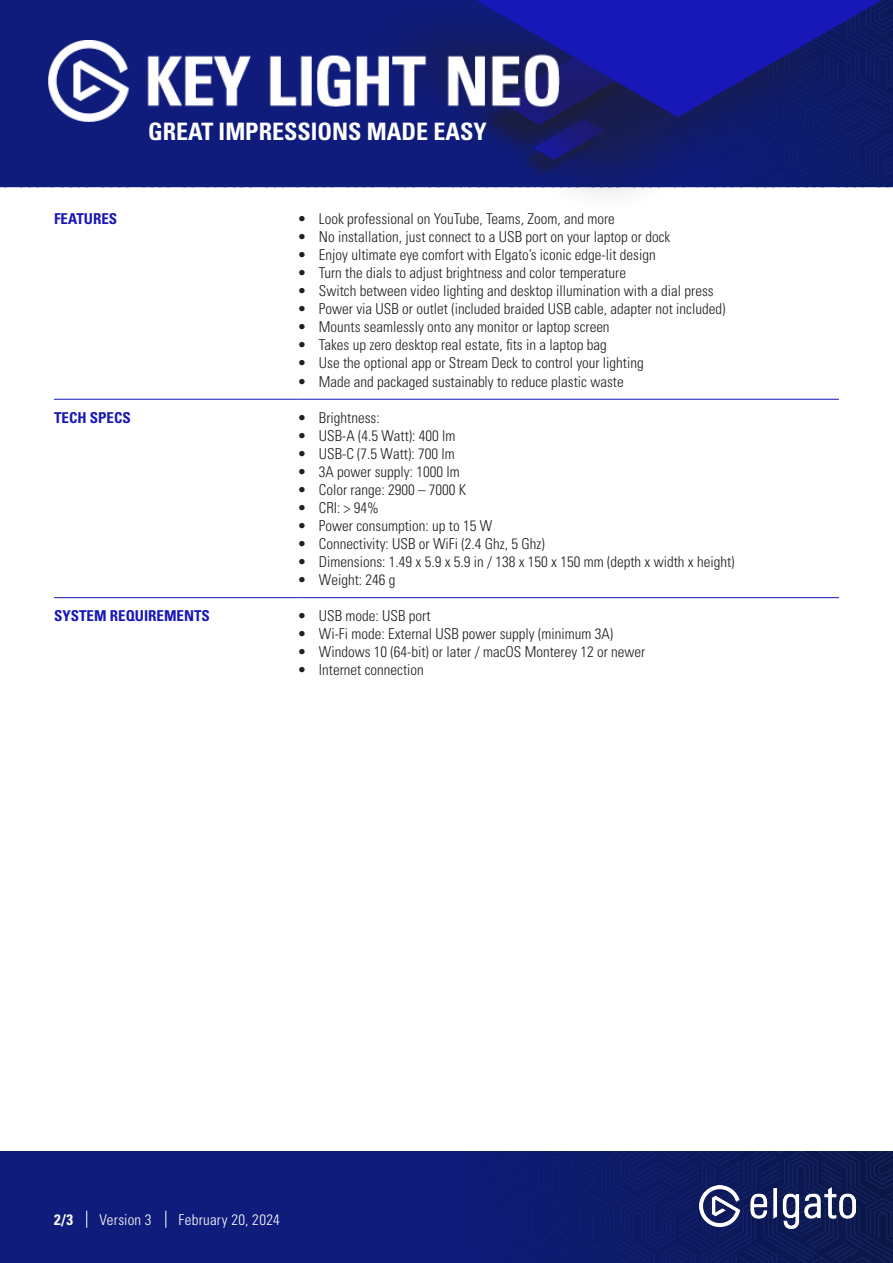
<style>
.page{position:relative;width:893px;height:1263px;background:#fff}
.page>*{position:absolute;margin:0;border:0;box-sizing:border-box;transform-origin:0 0}
.t1{font:700 condensed 24px "Univers LT Std";color:#fff}
.t2{font:300 condensed 15px "Univers LT Std";color:#231f20}
.Headline_Tabelle{font:700 condensed 15px "Univers LT Std";color:#1818b8}
.Headline_Tabelle-2{font:300 condensed 15px "Univers LT Std";letter-spacing:.015em;color:#fff}
.Headline_Tabelle-3{font:700 condensed 15px "Univers LT Std";color:#fff}
</style>
<div class="page">
<svg style="left:0;top:1151px;width:893px;height:112px;background:#0e1b71"></svg>
<div style="left:0;top:0;width:893px;height:187px;background:#0f1c7c"></div>
<div style="left:345px;top:0;width:525px;height:218px;background:#231f20;opacity:.5"></div>
<svg style="left:454px;top:0;width:439px;height:117px;background:#151991"></svg>
<img style="left:699px;top:1185px;width:156px;height:44px">
<img style="left:49px;top:40px;width:510px;height:82px">
<hr style="left:54px;top:399px;width:244px;height:1px;background:#1818b8">
<hr style="left:298px;top:399px;width:541px;height:1px;background:#1818b8">
<hr style="left:54px;top:597px;width:244px;height:1px;background:#1818b8">
<hr style="left:298px;top:597px;width:541px;height:1px;background:#1818b8">
<svg style="left:86px;top:1211px;width:1px;height:17px"></svg>
<svg style="left:166px;top:1211px;width:1px;height:17px"></svg>
<p class="t1" style="left:148px;top:117px;width:340px">GREAT IMPRESSIONS MADE EASY</p>
<p class="Headline_Tabelle" style="left:54px;top:210px;width:65px">FEATURES</p>
<p class="t2" style="left:298px;top:210px;width:319px">• Look professional on YouTube, Teams, Zoom, and more</p>
<p class="t2" style="left:298px;top:228px;width:374px">• No installation, just connect to a USB port on your laptop or dock</p>
<p class="t2" style="left:298px;top:246px;width:360px">• Enjoy ultimate eye comfort with Elgato’s iconic edge-lit design</p>
<p class="t2" style="left:298px;top:264px;width:330px">• Turn the dials to adjust brightness and color temperature</p>
<p class="t2" style="left:298px;top:282px;width:418px">• Switch between video lighting and desktop illumination with a dial press</p>
<p class="t2" style="left:298px;top:300px;width:429px">• Power via USB or outlet (included braided USB cable, adapter not included)</p>
<p class="t2" style="left:298px;top:318px;width:313px">• Mounts seamlessly onto any monitor or laptop screen</p>
<p class="t2" style="left:298px;top:336px;width:311px">• Takes up zero desktop real estate, fits in a laptop bag</p>
<p class="t2" style="left:298px;top:354px;width:348px">• Use the optional app or Stream Deck to control your lighting</p>
<p class="t2" style="left:298px;top:372px;width:328px">• Made and packaged sustainably to reduce plastic waste</p>
<p class="Headline_Tabelle" style="left:54px;top:408px;width:78px">TECH SPECS</p>
<p class="t2" style="left:298px;top:409px;width:84px">• Brightness:</p>
<p class="t2" style="left:298px;top:427px;width:159px">• USB-A (4.5 Watt): 400 lm</p>
<p class="t2" style="left:298px;top:445px;width:159px">• USB-C (7.5 Watt): 700 lm</p>
<p class="t2" style="left:298px;top:463px;width:164px">• 3A power supply: 1000 lm</p>
<p class="t2" style="left:298px;top:481px;width:170px">• Color range: 2900 – 7000 K</p>
<p class="t2" style="left:298px;top:499px;width:83px">• CRI: &gt; 94%</p>
<p class="t2" style="left:298px;top:517px;width:196px">• Power consumption: up to 15 W</p>
<p class="t2" style="left:298px;top:535px;width:248px">• Connectivity: USB or WiFi (2.4 Ghz, 5 Ghz)</p>
<p class="t2" style="left:298px;top:553px;width:438px">• Dimensions: 1.49 x 5.9 x 5.9 in / 138 x 150 x 150 mm (depth x width x height)</p>
<p class="t2" style="left:298px;top:571px;width:99px">• Weight: 246 g</p>
<p class="Headline_Tabelle" style="left:54px;top:607px;width:157px">SYSTEM REQUIREMENTS</p>
<p class="t2" style="left:298px;top:607px;width:134px">• USB mode: USB port</p>
<p class="t2" style="left:298px;top:625px;width:317px">• Wi-Fi mode: External USB power supply (minimum 3A)</p>
<p class="t2" style="left:298px;top:643px;width:349px">• Windows 10 (64-bit) or later / macOS Monterey 12 or newer</p>
<p class="t2" style="left:298px;top:661px;width:128px">• Internet connection</p>
<p class="Headline_Tabelle-3" style="left:54px;top:1210px;width:21px">2/3</p>
<p class="Headline_Tabelle-2" style="left:99px;top:1210px;width:54px">Version 3</p>
<p class="Headline_Tabelle-2" style="left:179px;top:1210px;width:103px">February 20, 2024</p>
</div>
